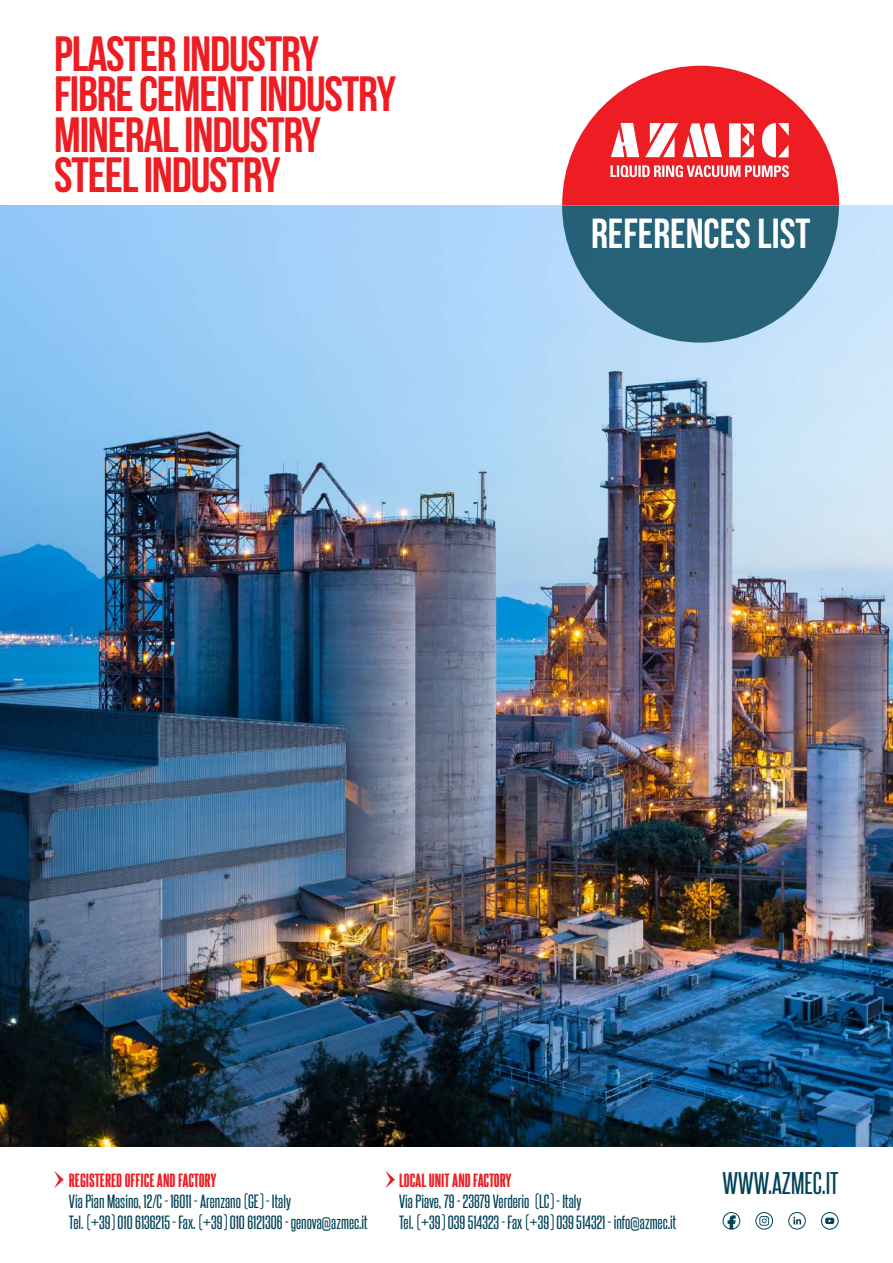
<style>
.page{position:relative;width:893px;height:1263px;background:#fff}
.page>*{position:absolute;margin:0;border:0;box-sizing:border-box;transform-origin:0 0}
.t1{font:700 49.5px/40.5px "Bebas Neue";letter-spacing:-.025em;color:#ee1d23}
.t2{font:700 42px "Bebas Neue";color:#fff}
.t3{font:27px "Steelfish Rg";color:#004358;scale:1.1 1}
.t4{font:16.5px/21px "Steelfish Rg";color:#004358;scale:1.1 1}
.t5{font:16.5px "Steelfish Eb";color:#ee1d23;scale:1.1 1}
</style>
<div class="page">
<div style="left:562px;top:66px;width:277px;height:277px;background:#ee1d23;border-radius:50%"></div>
<svg style="left:611px;top:123px;width:28px;height:34px"></svg>
<svg style="left:645px;top:123px;width:77px;height:34px"></svg>
<div style="left:729px;top:123px;width:12px;height:34px;background:#fff"></div>
<svg style="left:742px;top:124px;width:12px;height:33px"></svg>
<svg style="left:762px;top:123px;width:27px;height:34px"></svg>
<svg style="left:610px;top:165px;width:179px;height:12px"></svg>
<div style="left:755px;top:1212px;width:18px;height:17px;border:1px solid #004358;border-radius:50%"></div>
<svg style="left:759px;top:1216px;width:10px;height:10px"></svg>
<svg style="left:722px;top:1212px;width:18px;height:18px"></svg>
<div style="left:821px;top:1212px;width:17px;height:17px;border:1px solid #004358;border-radius:50%"></div>
<svg style="left:825px;top:1218px;width:9px;height:6px"></svg>
<div style="left:788px;top:1212px;width:18px;height:17px;border:1px solid #004358;border-radius:50%"></div>
<svg style="left:793px;top:1217px;width:8px;height:7px"></svg>
<svg style="left:385px;top:1171px;width:10px;height:17px"></svg>
<svg style="left:54px;top:1171px;width:10px;height:17px"></svg>
<img style="left:0;top:205px;width:893px;height:942px">
<svg style="left:562px;top:205px;width:277px;height:138px;background:#477d94"></svg>
<h1 class="t1" style="left:54px;top:33px;width:343px">PLASTER INDUSTRY<br>FIBRE CEMENT INDUSTRY<br>MINERAL INDUSTRY<br>STEEL INDUSTRY</h1>
<h2 class="t2" style="left:591px;top:211px;width:221px">REFERENCES LIST</h2>
<p class="t5" style="left:69px;top:1169px;width:136px">REGISTERED OFFICE AND FACTORY</p>
<p class="t4" style="left:69px;top:1189px;width:273px">Via Pian Masino, 12/C - 16011 - Arenzano (GE) - Italy<br>Tel. (+39) 010 6136215 - Fax. (+39) 010 6121306 - genova@azmec.it</p>
<p class="t5" style="left:399px;top:1169px;width:104px">LOCAL UNIT AND FACTORY</p>
<p class="t4" style="left:399px;top:1189px;width:253px">Via Piave, 79 - 23879 Verderio (LC) - Italy<br>Tel. (+39) 039 514323 - Fax (+39) 039 514321 - info@azmec.it</p>
<h3 class="t3" style="left:722px;top:1165px;width:107px">WWW.AZMEC.IT</h3>
</div>
